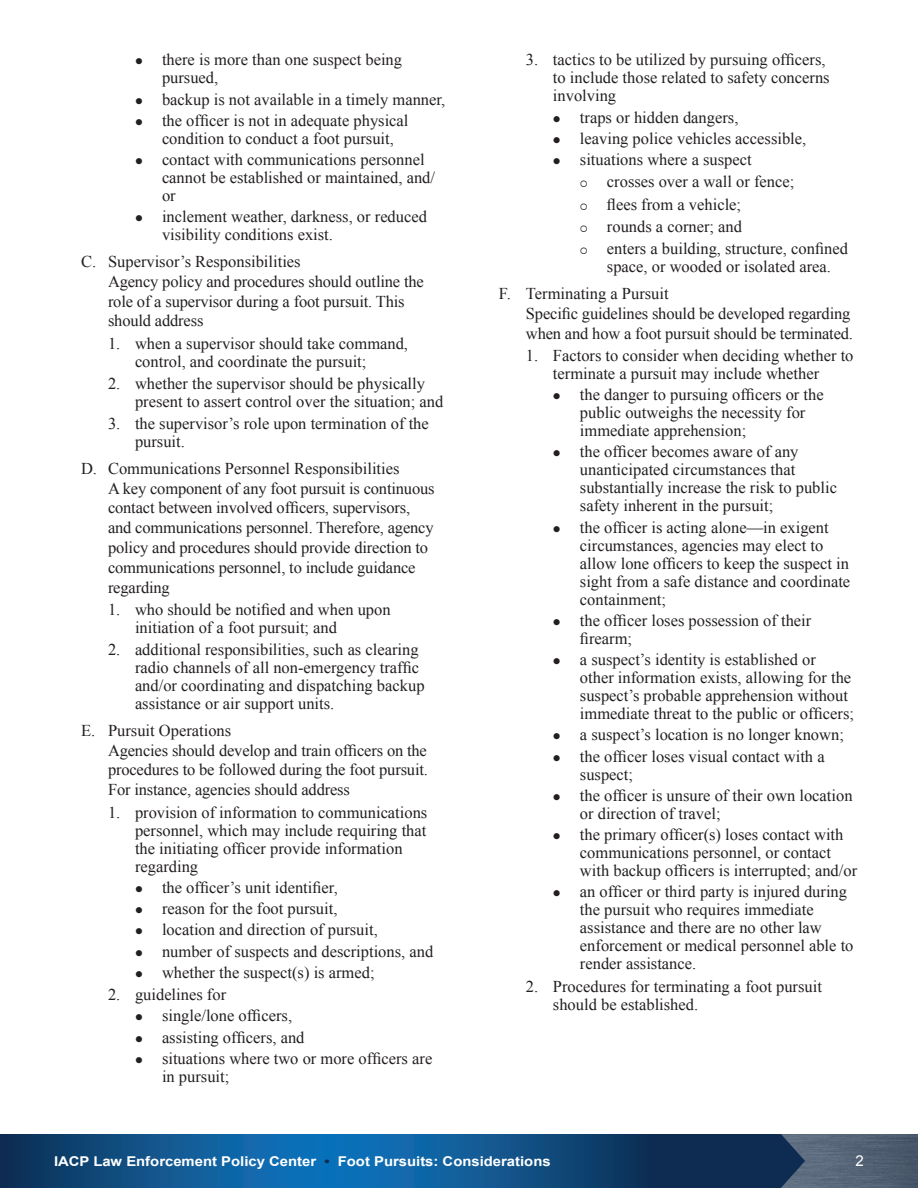
<style>
.page{position:relative;width:918px;height:1188px;background:#fff}
.page>*{position:absolute;margin:0;border:0;box-sizing:border-box;transform-origin:0 0}
.Level_2_Body{font:16.5px/18px "Times New Roman";color:#231f20}
.t1{font:15px "Arial";color:#fff}
.t2{font:700 13.5px "Arial";color:#fff;scale:1.1 1}
.s1{color:#0e2b51}
</style>
<div class="page">
<img style="left:805px;top:1134px;width:113px;height:54px">
<svg style="left:0;top:1134px;width:805px;height:54px;background:#104e82"></svg>
<p class="Level_2_Body" style="left:162px;top:51px;width:242px">there is more than one suspect being pursued,</p>
<p class="Level_2_Body" style="left:162px;top:90px;width:285px">backup is not available in a timely manner,</p>
<p class="Level_2_Body" style="left:162px;top:111px;width:248px">the officer is not in adequate physical condition to conduct a foot pursuit,</p>
<p class="Level_2_Body" style="left:162px;top:150px;width:275px">contact with communications personnel cannot be established or maintained, and/ or</p>
<p class="Level_2_Body" style="left:162px;top:208px;width:267px">inclement weather, darkness, or reduced visibility conditions exist.</p>
<p class="Level_2_Body" style="left:81px;top:252px;width:221px">C. Supervisor’s Responsibilities</p>
<p class="Level_2_Body" style="left:108px;top:271px;width:317px;line-height:19.8px">Agency policy and procedures should outline the role of a supervisor during a foot pursuit. This should address</p>
<p class="Level_2_Body" style="left:135px;top:334px;width:275px;text-indent:-27px">1. when a supervisor should take command, control, and coordinate the pursuit;</p>
<p class="Level_2_Body" style="left:135px;top:374px;width:310px;text-indent:-27px">2. whether the supervisor should be physically present to assert control over the situation; and</p>
<p class="Level_2_Body" style="left:135px;top:415px;width:295px;text-indent:-27px">3. the supervisor’s role upon termination of the pursuit.</p>
<p class="Level_2_Body" style="left:81px;top:459px;width:320px">D. Communications Personnel Responsibilities</p>
<p class="Level_2_Body" style="left:108px;top:478px;width:328px;line-height:19.8px">A key component of any foot pursuit is continuous contact between involved officers, supervisors, and communications personnel. Therefore, agency policy and procedures should provide direction to communications personnel, to include guidance regarding</p>
<p class="Level_2_Body" style="left:135px;top:600px;width:257px;text-indent:-27px">1. who should be notified and when upon initiation of a foot pursuit; and</p>
<p class="Level_2_Body" style="left:135px;top:641px;width:291px;text-indent:-27px">2. additional responsibilities, such as clearing radio channels of all non-emergency traffic and/or coordinating and dispatching backup assistance or air support units.</p>
<p class="Level_2_Body" style="left:81px;top:721px;width:152px">E. Pursuit Operations</p>
<p class="Level_2_Body" style="left:108px;top:740px;width:322px;line-height:19.8px;text-align:justify">Agencies should develop and train officers on the procedures to be followed during the foot pursuit.<br>For instance, agencies should address</p>
<p class="Level_2_Body" style="left:135px;top:803px;width:294px;text-indent:-27px">1. provision of information to communications personnel, which may include requiring that the initiating officer provide information regarding</p>
<p class="Level_2_Body" style="left:162px;top:878px;width:177px">the officer’s unit identifier,</p>
<p class="Level_2_Body" style="left:162px;top:899px;width:177px">reason for the foot pursuit,</p>
<p class="Level_2_Body" style="left:162px;top:921px;width:217px">location and direction of pursuit,</p>
<p class="Level_2_Body" style="left:162px;top:942px;width:273px">number of suspects and descriptions, and</p>
<p class="Level_2_Body" style="left:162px;top:963px;width:214px">whether the suspect(s) is armed;</p>
<p class="Level_2_Body" style="left:108px;top:985px;width:120px">2. guidelines for</p>
<p class="Level_2_Body" style="left:162px;top:1007px;width:132px">single/lone officers,</p>
<p class="Level_2_Body" style="left:162px;top:1028px;width:144px">assisting officers, and</p>
<p class="Level_2_Body" style="left:162px;top:1049px;width:272px">situations where two or more officers are in pursuit;</p>
<p class="Level_2_Body" style="left:553px;top:51px;width:278px;text-indent:-27px">3. tactics to be utilized by pursuing officers, to include those related to safety concerns involving</p>
<p class="Level_2_Body" style="left:580px;top:108px;width:160px">traps or hidden dangers,</p>
<p class="Level_2_Body" style="left:580px;top:129px;width:228px">leaving police vehicles accessible,</p>
<p class="Level_2_Body" style="left:580px;top:150px;width:173px">situations where a suspect</p>
<p class="Level_2_Body" style="left:607px;top:173px;width:189px">crosses over a wall or fence;</p>
<p class="Level_2_Body" style="left:607px;top:195px;width:136px">flees from a vehicle;</p>
<p class="Level_2_Body" style="left:607px;top:217px;width:137px">rounds a corner; and</p>
<p class="Level_2_Body" style="left:607px;top:240px;width:243px">enters a building, structure, confined space, or wooded or isolated area.</p>
<p class="Level_2_Body" style="left:499px;top:284px;width:171px">F. Terminating a Pursuit</p>
<p class="Level_2_Body" style="left:526px;top:303px;width:329px;line-height:19.8px">Specific guidelines should be developed regarding when and how a foot pursuit should be terminated.</p>
<p class="Level_2_Body" style="left:526px;top:346px;width:329px;text-align:center">1. Factors to consider when deciding whether to terminate a pursuit may include whether</p>
<p class="Level_2_Body" style="left:580px;top:385px;width:245px">the danger to pursuing officers or the public outweighs the necessity for immediate apprehension;</p>
<p class="Level_2_Body" style="left:580px;top:443px;width:259px">the officer becomes aware of any unanticipated circumstances that substantially increase the risk to public safety inherent in the pursuit;</p>
<p class="Level_2_Body" style="left:580px;top:518px;width:272px">the officer is acting alone—in exigent circumstances, agencies may elect to allow lone officers to keep the suspect in sight from a safe distance and coordinate containment;</p>
<p class="Level_2_Body" style="left:580px;top:611px;width:233px">the officer loses possession of their firearm;</p>
<p class="Level_2_Body" style="left:580px;top:650px;width:276px">a suspect’s identity is established or other information exists, allowing for the suspect’s probable apprehension without immediate threat to the public or officers;</p>
<p class="Level_2_Body" style="left:580px;top:726px;width:265px">a suspect’s location is no longer known;</p>
<p class="Level_2_Body" style="left:580px;top:747px;width:246px">the officer loses visual contact with a suspect;</p>
<p class="Level_2_Body" style="left:580px;top:786px;width:274px">the officer is unsure of their own location or direction of travel;</p>
<p class="Level_2_Body" style="left:580px;top:825px;width:279px">the primary officer(s) loses contact with communications personnel, or contact with backup officers is interrupted; and/or</p>
<p class="Level_2_Body" style="left:580px;top:883px;width:275px">an officer or third party is injured during the pursuit who requires immediate assistance and there are no other law enforcement or medical personnel able to render assistance.</p>
<p class="Level_2_Body" style="left:553px;top:977px;width:270px;text-indent:-27px">2. Procedures for terminating a foot pursuit should be established.</p>
<p class="t2" style="left:54px;top:1152px;width:453px">IACP Law Enforcement Policy Center <span class="s1">•</span> Foot Pursuits: Considerations</p>
<p class="t1" style="left:856px;top:1151px;width:10px">2</p>
</div>
